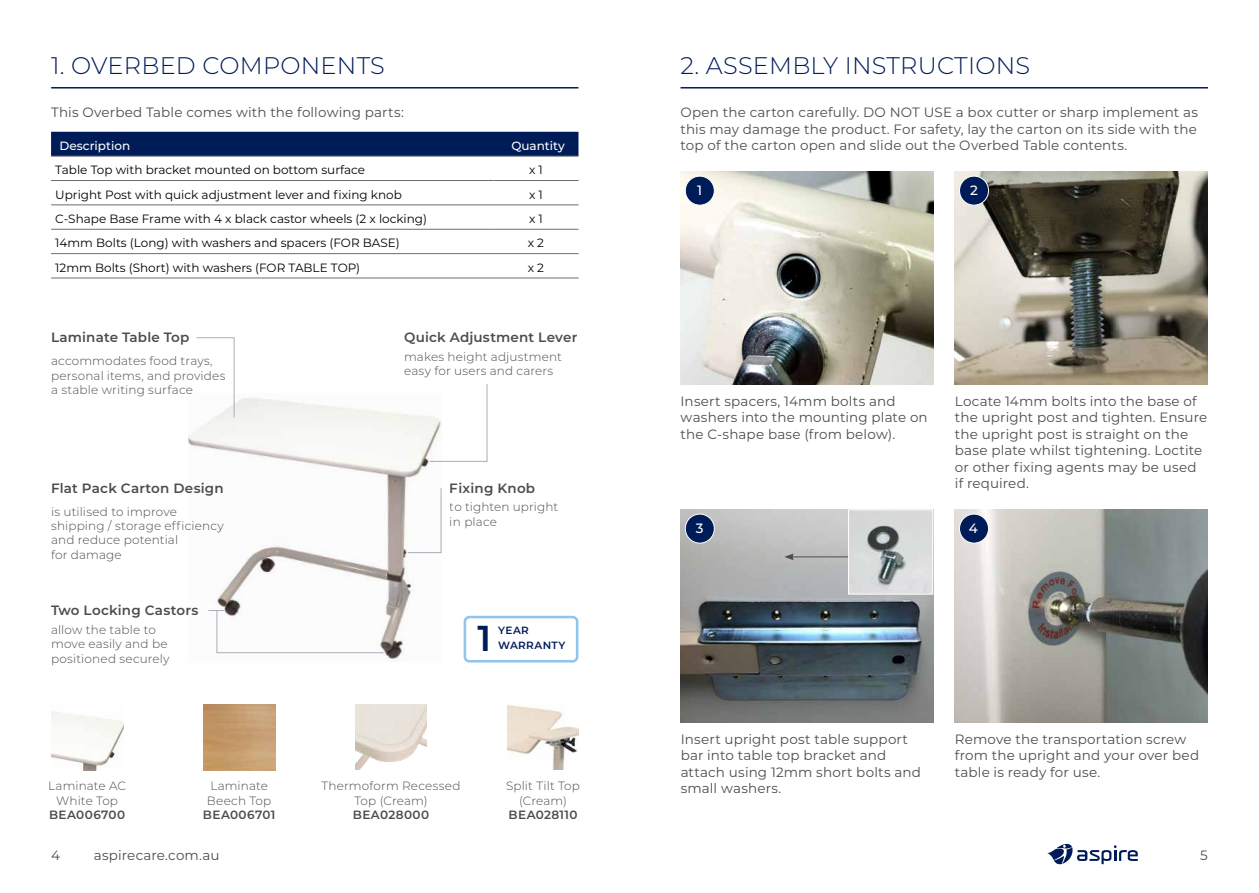
<style>
.page{position:relative;width:1259px;height:893px;background:#fff}
.page>*{position:absolute;margin:0;border:0;box-sizing:border-box;transform-origin:0 0}
.t1{font:600 36px "Montserrat";color:#001c58}
.t2{font:300 24px "Montserrat";letter-spacing:.01em;color:#001c58}
.t3{font:13.5px/16.5px "Montserrat";letter-spacing:.01em;color:#4d4d4f}
.t4{font:600 13.5px "Montserrat";letter-spacing:.015em;color:#4d4d4f}
.t5{font:500 13.5px "Montserrat";color:#fff}
.t6{font:300 12px/14.4px "Montserrat";letter-spacing:.015em;color:#4d4d4f}
.t7{font:12px "Montserrat";color:#000}
.t8{font:600 12px "Montserrat";letter-spacing:.03em;color:#4d4d4f}
.t9{font:500 12px "Montserrat";color:#fff}
.t10{font:600 10.5px "Montserrat";letter-spacing:.03em;color:#001c58}
</style>
<div class="page">
<svg style="left:1047px;top:844px;width:90px;height:20px"></svg>
<hr style="left:680px;top:87px;width:528px;height:2px;background:#001c58">
<img style="left:203px;top:705px;width:72px;height:65px">
<img style="left:51px;top:712px;width:72px;height:58px">
<img style="left:356px;top:705px;width:70px;height:65px">
<img style="left:507px;top:705px;width:71px;height:65px">
<img style="left:680px;top:172px;width:253px;height:212px">
<div style="left:685px;top:176px;width:29px;height:29px;background:#001c58;border-radius:50%"></div>
<div style="left:685px;top:176px;width:29px;height:30px;border:1px solid #fff;border-radius:50%"></div>
<img style="left:680px;top:509px;width:253px;height:213px">
<img style="left:850px;top:511px;width:81px;height:81px">
<div style="left:848px;top:509px;width:85px;height:85px;border:1px solid #fff"></div>
<hr style="left:791px;top:556px;width:57px;height:1px;background:#4d4d4f">
<svg style="left:784px;top:553px;width:10px;height:7px"></svg>
<div style="left:685px;top:514px;width:29px;height:29px;background:#001c58;border-radius:50%"></div>
<div style="left:685px;top:514px;width:29px;height:29px;border:1px solid #fff;border-radius:50%"></div>
<img style="left:955px;top:172px;width:253px;height:212px">
<div style="left:959px;top:176px;width:29px;height:29px;background:#001c58;border-radius:50%"></div>
<div style="left:959px;top:176px;width:30px;height:30px;border:1px solid #fff;border-radius:50%"></div>
<img style="left:955px;top:509px;width:253px;height:213px">
<div style="left:959px;top:514px;width:29px;height:29px;background:#001c58;border-radius:50%"></div>
<div style="left:959px;top:514px;width:30px;height:29px;border:1px solid #fff;border-radius:50%"></div>
<hr style="left:51px;top:87px;width:527px;height:2px;background:#001c58">
<div style="left:51px;top:132px;width:527px;height:24px;background:#001c58"></div>
<hr style="left:51px;top:156px;width:442px;height:1px;background:#6d6e71">
<hr style="left:493px;top:156px;width:85px;height:1px;background:#6d6e71">
<hr style="left:51px;top:180px;width:442px;height:1px;background:#6d6e71">
<hr style="left:493px;top:180px;width:85px;height:1px;background:#6d6e71">
<hr style="left:51px;top:205px;width:442px;height:1px;background:#6d6e71">
<hr style="left:493px;top:205px;width:85px;height:1px;background:#6d6e71">
<hr style="left:51px;top:229px;width:442px;height:1px;background:#6d6e71">
<hr style="left:493px;top:229px;width:85px;height:1px;background:#6d6e71">
<hr style="left:51px;top:253px;width:442px;height:1px;background:#6d6e71">
<hr style="left:493px;top:253px;width:85px;height:1px;background:#6d6e71">
<hr style="left:51px;top:278px;width:442px;height:1px;background:#6d6e71">
<hr style="left:493px;top:278px;width:85px;height:1px;background:#6d6e71">
<img style="left:188px;top:394px;width:253px;height:268px">
<svg style="left:407px;top:488px;width:34px;height:65px"></svg>
<svg style="left:196px;top:337px;width:38px;height:81px"></svg>
<svg style="left:208px;top:610px;width:176px;height:43px"></svg>
<svg style="left:429px;top:384px;width:58px;height:78px"></svg>
<div style="left:463px;top:616px;width:115px;height:47px;border:3px solid #92c5eb;border-radius:4px"></div>
<h2 class="t2" style="left:51px;top:49px;width:335px">1. OVERBED COMPONENTS</h2>
<p class="t3" style="left:51px;top:104px;width:354px">This Overbed Table comes with the following parts:</p>
<p class="t9" style="left:60px;top:137px;width:72px">Description</p>
<p class="t9" style="left:511px;top:137px;width:55px">Quantity</p>
<p class="t7" style="left:55px;top:162px;width:311px">Table Top with bracket mounted on bottom surface</p>
<p class="t7" style="left:529px;top:162px;width:15px">x 1</p>
<p class="t7" style="left:55px;top:186px;width:348px">Upright Post with quick adjustment lever and fixing knob</p>
<p class="t7" style="left:529px;top:186px;width:15px">x 1</p>
<p class="t7" style="left:55px;top:210px;width:373px">C-Shape Base Frame with 4 x black castor wheels (2 x locking)</p>
<p class="t7" style="left:529px;top:210px;width:15px">x 1</p>
<p class="t7" style="left:55px;top:235px;width:346px">14mm Bolts (Long) with washers and spacers (FOR BASE)</p>
<p class="t7" style="left:528px;top:235px;width:18px">x 2</p>
<p class="t7" style="left:55px;top:259px;width:306px">12mm Bolts (Short) with washers (FOR TABLE TOP)</p>
<p class="t7" style="left:528px;top:259px;width:18px">x 2</p>
<p class="t4" style="left:51px;top:328px;width:140px">Laminate Table Top</p>
<p class="t6" style="left:51px;top:353px;width:176px">accommodates food trays, personal items, and provides a stable writing surface</p>
<p class="t4" style="left:51px;top:478px;width:174px">Flat Pack Carton Design</p>
<p class="t6" style="left:51px;top:504px;width:174px">is utilised to improve shipping / storage efficiency and reduce potential<br>for damage</p>
<p class="t4" style="left:51px;top:601px;width:149px">Two Locking Castors</p>
<p class="t6" style="left:51px;top:622px;width:120px">allow the table to move easily and be positioned securely</p>
<p class="t6" style="left:48px;top:778px;width:79px;text-align:center">Laminate AC<br>White Top</p>
<p class="t8" style="left:49px;top:806px;width:78px">BEA006700</p>
<p class="t6" style="left:207px;top:778px;width:66px">Laminate<br>Beech Top</p>
<p class="t8" style="left:203px;top:806px;width:74px">BEA006701</p>
<p class="t4" style="left:404px;top:328px;width:175px">Quick Adjustment Lever</p>
<p class="t6" style="left:404px;top:349px;width:159px">makes height adjustment easy for users and carers</p>
<p class="t4" style="left:450px;top:478px;width:87px">Fixing Knob</p>
<p class="t6" style="left:450px;top:500px;width:110px">to tighten upright in place</p>
<h1 class="t1" style="left:477px;top:612px;width:15px">1</h1>
<p class="t10" style="left:498px;top:623px;width:32px">YEAR</p>
<p class="t10" style="left:498px;top:638px;width:69px">WARRANTY</p>
<p class="t6" style="left:321px;top:778px;width:141px;text-align:center">Thermoform Recessed<br>Top (Cream)</p>
<p class="t8" style="left:353px;top:806px;width:78px">BEA028000</p>
<p class="t6" style="left:506px;top:778px;width:75px;text-align:center">Split Tilt Top (Cream)</p>
<p class="t8" style="left:508px;top:806px;width:70px">BEA028110</p>
<h2 class="t2" style="left:680px;top:49px;width:351px">2. ASSEMBLY INSTRUCTIONS</h2>
<p class="t3" style="left:680px;top:104px;width:519px;text-align:justify">Open the carton carefully. DO NOT USE a box cutter or sharp implement as this may damage the product. For safety, lay the carton on its side with the top of the carton open and slide out the Overbed Table contents.</p>
<p class="t5" style="left:697px;top:181px;width:6px">1</p>
<p class="t5" style="left:970px;top:181px;width:9px">2</p>
<p class="t3" style="left:680px;top:392px;width:249px">Insert spacers, 14mm bolts and washers into the mounting plate on the C-shape base (from below).</p>
<p class="t5" style="left:695px;top:519px;width:9px">3</p>
<p class="t3" style="left:955px;top:392px;width:254px">Locate 14mm bolts into the base of the upright post and tighten. Ensure the upright post is straight on the base plate whilst tightening. Loctite or other fixing agents may be used if required.</p>
<p class="t5" style="left:969px;top:519px;width:11px">4</p>
<p class="t3" style="left:680px;top:730px;width:242px">Insert upright post table support bar into table top bracket and attach using 12mm short bolts and small washers.</p>
<p class="t3" style="left:955px;top:730px;width:246px">Remove the transportation screw from the upright and your over bed table is ready for use.</p>
<p class="t3" style="left:51px;top:847px;width:10px">4</p>
<p class="t3" style="left:94px;top:847px;width:127px">aspirecare.com.au</p>
<p class="t3" style="left:1200px;top:847px;width:9px">5</p>
</div>
